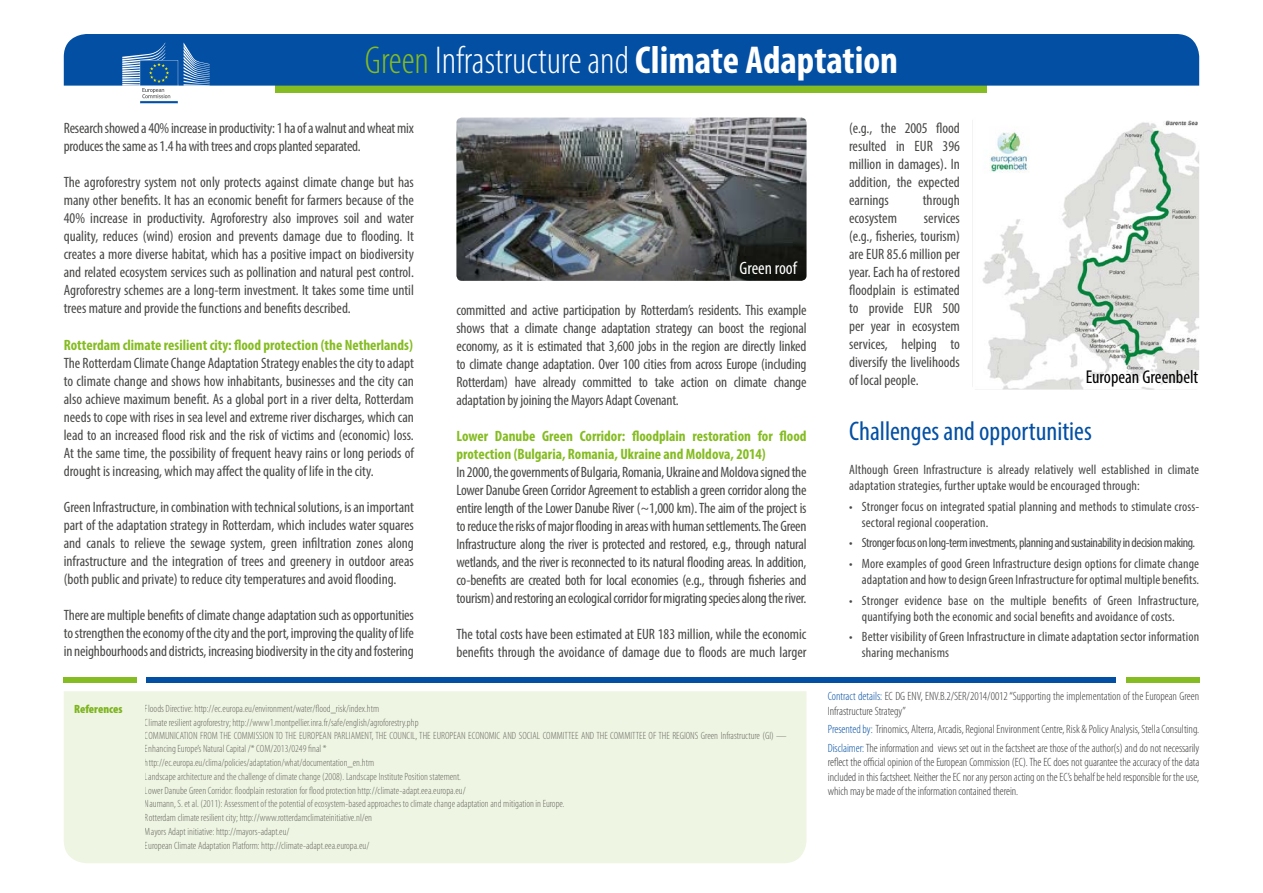
<style>
.page{position:relative;width:1263px;height:893px;background:#fff}
.page>*{position:absolute;margin:0;border:0;box-sizing:border-box;transform-origin:0 0}
.t1{font:300 condensed 39px "Myriad Pro";color:#fff}
.t2{font:condensed 27px "Myriad Pro";color:#034fa3}
.t3{font:condensed 18.6px "Myriad Pro";color:#000}
.t4{font:condensed 18px "Myriad Pro";color:#fff}
.t5{font:condensed 15px/18px "Myriad Pro";color:#484847;text-align:justify}
.t6{font:700 condensed 15px/18px "Myriad Pro";color:#85bc21}
.t7{font:condensed 13.5px/16.2px "Myriad Pro";letter-spacing:.01em;color:#484847}
.t8{font:condensed 13.5px "Myriad Pro";letter-spacing:-.03em;color:#484847}
.t9{font:300 condensed 12px/14.4px "Myriad Pro";letter-spacing:-.005em;color:#3a3a39}
.t10{font:900 condensed 12px "Myriad Pro";color:#85bc21}
.t11{font:300 condensed 10.5px/13.8px "Myriad Pro";color:#6e6e6e}
.s1{color:#85bc21}
.s2{font-weight:700}
.s3{color:#034fa3}
</style>
<div class="page">
<img style="left:982px;top:120px;width:217px;height:270px">
<img style="left:456px;top:118px;width:350px;height:163px">
<div style="left:64px;top:691px;width:742px;height:172px;background:#eff5e3"></div>
<div style="left:147px;top:677px;width:969px;height:6px;background:#034fa3"></div>
<div style="left:1126px;top:677px;width:73px;height:6px;background:#85bc21"></div>
<div style="left:64px;top:677px;width:73px;height:6px;background:#85bc21"></div>
<div style="left:276px;top:41px;width:711px;height:51px;background:#85bc21"></div>
<div style="left:64px;top:34px;width:1135px;height:52px;background:#034fa3"></div>
<svg style="left:184px;top:42px;width:26px;height:44px"></svg>
<svg style="left:122px;top:42px;width:56px;height:61px"></svg>
<h1 class="t1" style="left:365px;top:39px;width:535px"><span class="s1">Green</span> Infrastructure and <span class="s2">Climate Adaptation</span></h1>
<p class="t5" style="left:64px;top:119px;width:352px">Research showed a 40% increase in productivity: 1 ha of a walnut and wheat mix produces the same as 1.4 ha with trees and crops planted separated.</p>
<p class="t5" style="left:64px;top:173px;width:352px">The agroforestry system not only protects against climate change but has many other benefits. It has an economic benefit for farmers because of the 40% increase in productivity. Agroforestry also improves soil and water quality, reduces (wind) erosion and prevents damage due to flooding. It creates a more diverse habitat, which has a positive impact on biodiversity and related ecosystem services such as pollination and natural pest control.<br>Agroforestry schemes are a long-term investment. It takes some time until trees mature and provide the functions and benefits described.</p>
<p class="t6" style="left:64px;top:335px;width:351px">Rotterdam climate resilient city: flood protection (the Netherlands)</p>
<p class="t5" style="left:64px;top:353px;width:352px">The Rotterdam Climate Change Adaptation Strategy enables the city to adapt to climate change and shows how inhabitants, businesses and the city can also achieve maximum benefit. As a global port in a river delta, Rotterdam needs to cope with rises in sea level and extreme river discharges, which can lead to an increased flood risk and the risk of victims and (economic) loss.<br>At the same time, the possibility of frequent heavy rains or long periods of drought is increasing, which may affect the quality of life in the city.</p>
<p class="t5" style="left:64px;top:498px;width:352px">Green Infrastructure, in combination with technical solutions, is an important part of the adaptation strategy in Rotterdam, which includes water squares and canals to relieve the sewage system, green infiltration zones along infrastructure and the integration of trees and greenery in outdoor areas (both public and private) to reduce city temperatures and avoid flooding.</p>
<p class="t5" style="left:64px;top:606px;width:352px">There are multiple benefits of climate change adaptation such as opportunities to strengthen the economy of the city and the port, improving the quality of life in neighbourhoods and districts, increasing biodiversity in the city and fostering</p>
<p class="t4" style="left:739px;top:257px;width:59px">Green roof</p>
<p class="t5" style="left:456px;top:300px;width:352px">committed and active participation by Rotterdam’s residents. This example shows that a climate change adaptation strategy can boost the regional economy, as it is estimated that 3,600 jobs in the region are directly linked to climate change adaptation. Over 100 cities from across Europe (including Rotterdam) have already committed to take action on climate change adaptation by joining the Mayors Adapt Covenant.</p>
<p class="t6" style="left:456px;top:427px;width:352px">Lower Danube Green Corridor: floodplain restoration for flood protection (Bulgaria, Romania, Ukraine and Moldova, 2014)</p>
<p class="t5" style="left:456px;top:463px;width:352px">In 2000, the governments of Bulgaria, Romania, Ukraine and Moldova signed the Lower Danube Green Corridor Agreement to establish a green corridor along the entire length of the Lower Danube River (~1,000 km). The aim of the project is to reduce the risks of major flooding in areas with human settlements. The Green Infrastructure along the river is protected and restored, e.g., through natural wetlands, and the river is reconnected to its natural flooding areas. In addition, co-benefits are created both for local economies (e.g., through fisheries and tourism) and restoring an ecological corridor for migrating species along the river.</p>
<p class="t5" style="left:456px;top:625px;width:352px">The total costs have been estimated at EUR 183 million, while the economic benefits through the avoidance of damage due to floods are much larger</p>
<p class="t10" style="left:74px;top:702px;width:50px">References</p>
<p class="t11" style="left:145px;top:701px;width:643px">Floods Directive: http://ec.europa.eu/environment/water/flood_risk/index.htm<br>Climate resilient agroforestry; http://www1.montpellier.inra.fr/safe/english/agroforestry.php<br>COMMUNICATION FROM THE COMMISSION TO THE EUROPEAN PARLIAMENT, THE COUNCIL, THE EUROPEAN ECONOMIC AND SOCIAL COMMITTEE AND THE COMMITTEE OF THE REGIONS Green Infrastructure (GI) —</p>
<p class="t11" style="left:145px;top:742px;width:421px">Enhancing Europe’s Natural Capital /* COM/2013/0249 final *<br>http://ec.europa.eu/clima/policies/adaptation/what/documentation_en.htm<br>Landscape architecture and the challenge of climate change (2008). Landscape Institute Position statement.<br>Lower Danube Green Corridor: floodplain restoration for flood protection http://climate-adapt.eea.europa.eu/<br>Naumann, S. et al. (2011): Assessment of the potential of ecosystem-based approaches to climate change adaptation and mitigation in Europe.<br>Rotterdam climate resilient city; http://www.rotterdamclimateinitiative.nl/en<br>Mayors Adapt initiative: http://mayors-adapt.eu/<br>European Climate Adaptation Platform: http://climate-adapt.eea.europa.eu/</p>
<p class="t5" style="left:849px;top:119px;width:112px">(e.g., the 2005 flood resulted in EUR 396 million in damages). In addition, the expected earnings</p>
<p class="t5" style="left:923px;top:191px;width:39px">through</p>
<p class="t5" style="left:849px;top:209px;width:112px;text-indent:75px">services (e.g., fisheries, tourism) are EUR 85.6 million per year. Each ha of restored floodplain is estimated to provide EUR 500 per year in ecosystem services, helping to diversify the livelihoods of local people.</p>
<p class="t5" style="left:849px;top:209px;width:49px">ecosystem</p>
<p class="t3" style="left:1086px;top:366px;width:114px">European Greenbelt</p>
<h2 class="t2" style="left:849px;top:415px;width:244px">Challenges and opportunities</h2>
<p class="t7" style="left:849px;top:461px;width:352px">Although Green Infrastructure is already relatively well established in climate adaptation strategies, further uptake would be encouraged through:</p>
<p class="t7" style="left:862px;top:498px;width:339px;text-indent:-13px">• Stronger focus on integrated spatial planning and methods to stimulate cross&shy;sectoral regional cooperation.</p>
<p class="t8" style="left:849px;top:535px;width:348px">• Stronger focus on long-term investments, planning and sustainability in decision making.</p>
<p class="t7" style="left:849px;top:555px;width:352px;text-align:right">• More examples of good Green Infrastructure design options for climate change adaptation and how to design Green Infrastructure for optimal multiple benefits.</p>
<p class="t7" style="left:862px;top:592px;width:339px;text-indent:-13px">• Stronger evidence base on the multiple benefits of Green Infrastructure, quantifying both the economic and social benefits and avoidance of costs.</p>
<p class="t7" style="left:862px;top:628px;width:339px;text-indent:-13px">• Better visibility of Green Infrastructure in climate adaptation sector information sharing mechanisms</p>
<p class="t9" style="left:828px;top:689px;width:373px"><span class="s3">Contract details:</span> EC DG ENV, ENV.B.2/SER/2014/0012 “Supporting the implementation of the European Green<br>Infrastructure Strategy”</p>
<p class="t9" style="left:828px;top:720px;width:373px;line-height:18.6px"><span class="s3">Presented by:</span> Trinomics, Alterra, Arcadis, Regional Environment Centre, Risk &amp; Policy Analysis, Stella Consulting.<br><span class="s3">Disclaimer:</span>The information and views set out in the factsheet are those of the author(s) and do not necessarily</p>
<p class="t9" style="left:828px;top:755px;width:373px;text-align:justify">reflect the official opinion of the European Commission (EC). The EC does not guarantee the accuracy of the data included in this factsheet. Neither the EC nor any person acting on the EC’s behalf be held responsible for the use, which may be made of the information contained therein.</p>
</div>
